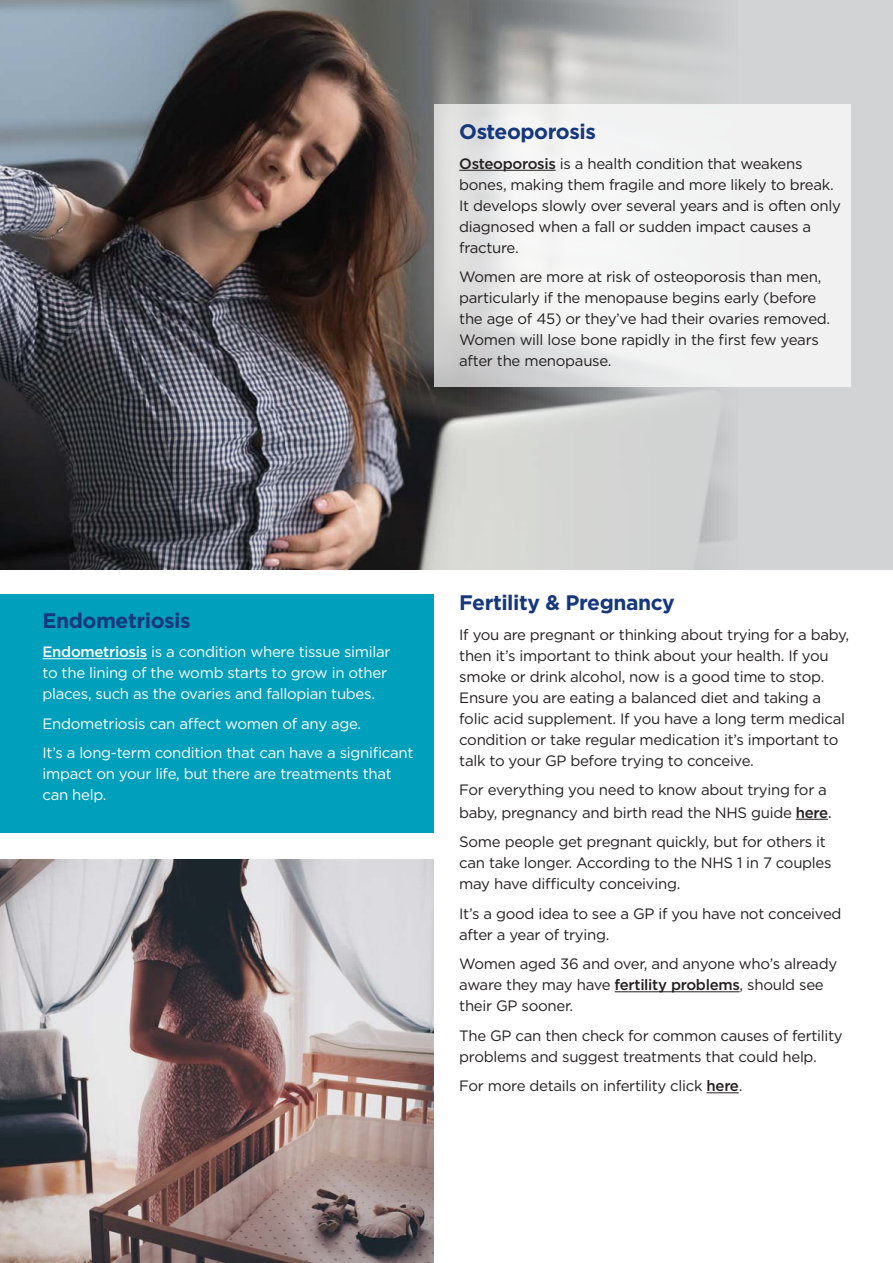
<style>
.page{position:relative;width:893px;height:1263px;background:#fff}
.page>*{position:absolute;margin:0;border:0;box-sizing:border-box;transform-origin:0 0}
.t1{font:700 21px "Gotham";letter-spacing:-.02em;color:#14377d}
.t2{font:15px/21px "Gotham";letter-spacing:-.02em;color:#231f20}
.t3{font:15px/21px "Gotham";letter-spacing:-.02em;color:#fff}
.s1{font-weight:500}
.s2{font-size:16.5px}
</style>
<div class="page">
<div style="left:334px;top:0;width:559px;height:570px;background:#d1d3d4"></div>
<img style="left:0;top:0;width:730px;height:570px">
<svg style="left:434px;top:104px;width:416px;height:283px;fill:#f1f1f2"></svg>
<hr style="left:459px;top:170px;width:97px;height:1px;background:#231f20">
<hr style="left:796px;top:819px;width:32px;height:1px;background:#231f20">
<hr style="left:615px;top:991px;width:125px;height:1px;background:#231f20">
<hr style="left:707px;top:1092px;width:32px;height:1px;background:#231f20">
<div style="left:0;top:594px;width:434px;height:239px;background:#009fbb"></div>
<hr style="left:43px;top:658px;width:104px;height:1px;background:#fff">
<img style="left:0;top:859px;width:434px;height:404px">
<h1 class="t1" style="left:459px;top:118px;width:138px">Osteoporosis</h1>
<p class="t2" style="left:459px;top:153px;width:383px"><span class="s1">Osteoporosis</span> is a health condition that weakens bones, making them fragile and more likely to break.<br>It develops slowly over several years and is often only diagnosed when a fall or sudden impact causes a fracture.</p>
<p class="t2" style="left:459px;top:266px;width:373px">Women are more at risk of osteoporosis than men, particularly if the menopause begins early (before the age of 45) or they’ve had their ovaries removed.<br>Women will lose bone rapidly in the first few years after the menopause.</p>
<h1 class="t1" style="left:43px;top:606px;width:150px">Endometriosis</h1>
<p class="t3" style="left:43px;top:641px;width:350px"><span class="s1">Endometriosis</span> is a condition where tissue similar to the lining of the womb starts to grow in other places, such as the ovaries and fallopian tubes.</p>
<p class="t3" style="left:43px;top:708px;width:373px;line-height:29.5px">Endometriosis can affect women of any age.<br>It’s a long-term condition that can have a significant</p>
<p class="t3" style="left:43px;top:763px;width:351px">impact on your life, but there are treatments that can help.</p>
<h1 class="t1" style="left:459px;top:589px;width:217px">Fertility &amp; Pregnancy</h1>
<p class="t2" style="left:459px;top:624px;width:391px">If you are pregnant or thinking about trying for a baby, then it’s important to think about your health. If you smoke or drink alcohol, now is a good time to stop.<br>Ensure you are eating a balanced diet and taking a folic acid supplement. If you have a long term medical condition or take regular medication it’s important to talk to your GP before trying to conceive.</p>
<p class="t2" style="left:459px;top:778px;width:374px;line-height:22.5px">For everything you need to know about trying for a baby, pregnancy and birth read the NHS guide <span class="s1">here</span><span class="s2">.</span></p>
<p class="t2" style="left:459px;top:831px;width:374px">Some people get pregnant quickly, but for others it can take longer. According to the NHS 1 in 7 couples may have difficulty conceiving.</p>
<p class="t2" style="left:459px;top:903px;width:384px">It’s a good idea to see a GP if you have not conceived after a year of trying.</p>
<p class="t2" style="left:459px;top:953px;width:379px">Women aged 36 and over, and anyone who’s already aware they may have <span class="s1">fertility problems</span>, should see their GP sooner.</p>
<p class="t2" style="left:459px;top:1025px;width:385px">The GP can then check for common causes of fertility problems and suggest treatments that could help.</p>
<p class="t2" style="left:459px;top:1075px;width:285px">For more details on infertility click <span class="s1">here</span>.</p>
</div>
